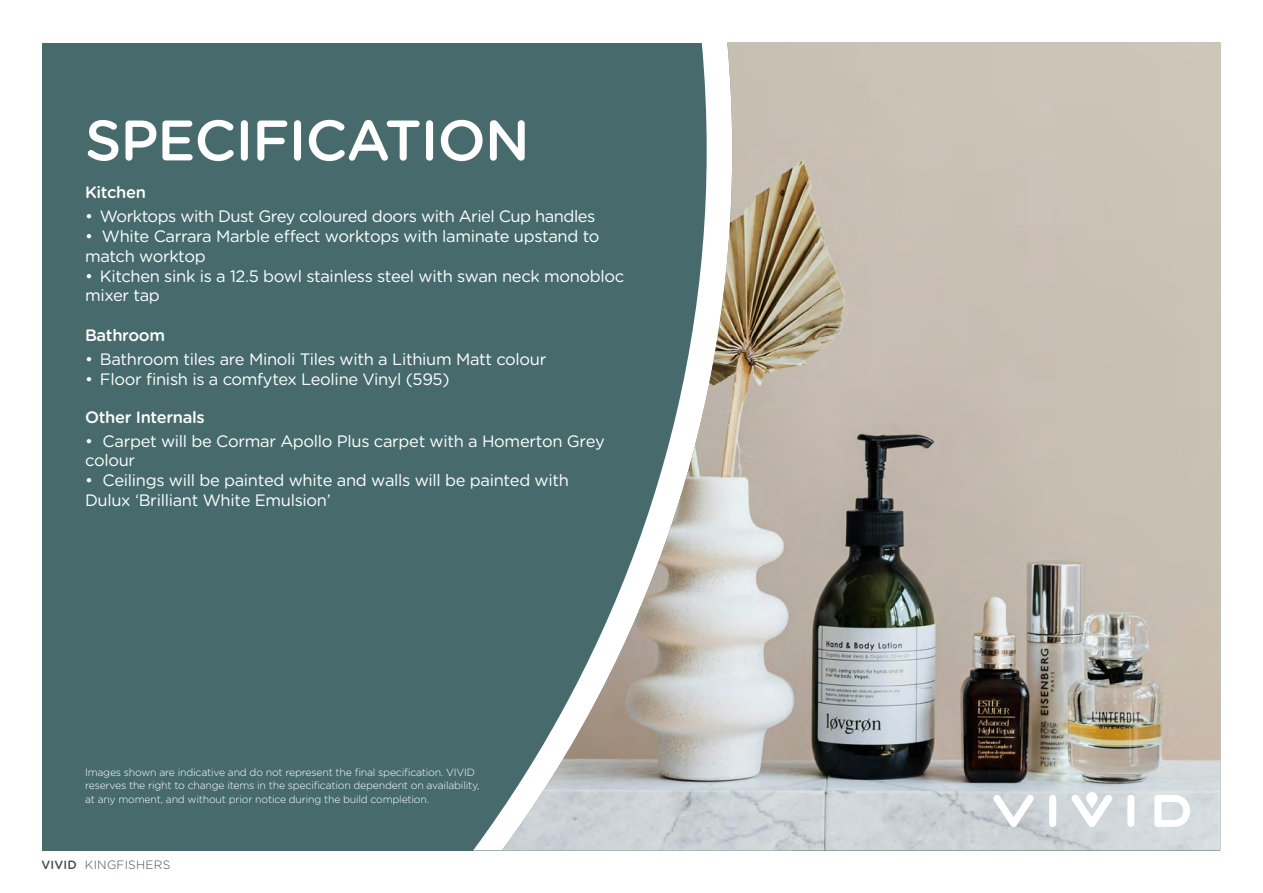
<style>
.page{position:relative;width:1263px;height:893px;background:#fff}
.page>*{position:absolute;margin:0;border:0;box-sizing:border-box;transform-origin:0 0}
.t1{font:500 57px "Gotham Rounded";letter-spacing:-.02em;color:#fff}
.t2{font:16.5px/19.8px "Gotham Rounded";letter-spacing:-.02em;color:#fff}
.t3{font:500 16.5px "Gotham Rounded";letter-spacing:-.02em;color:#fff}
.t4{font:300 12px "Gotham Rounded";letter-spacing:.02em;color:#464b54}
.t5{font:300 10.5px "Gotham Rounded";letter-spacing:-.02em;color:#fff}
.s1{font-weight:500}
</style>
<div class="page">
<div style="left:43px;top:43px;width:1177px;height:807px;background:#476b6d"></div>
<img style="left:502px;top:43px;width:718px;height:807px">
<div style="left:1049px;top:795px;width:7px;height:32px;background:#fff;border-radius:4px"></div>
<div style="left:1127px;top:795px;width:7px;height:32px;background:#fff;border-radius:4px"></div>
<svg style="left:1154px;top:795px;width:36px;height:32px"></svg>
<svg style="left:1071px;top:792px;width:41px;height:35px"></svg>
<svg style="left:993px;top:794px;width:41px;height:34px"></svg>
<p class="t1" style="left:85px;top:100px;width:446px">SPECIFICATION</p>
<p class="t3" style="left:85px;top:181px;width:62px">Kitchen</p>
<p class="t2" style="left:85px;top:206px;width:512px">• Worktops with Dust Grey coloured doors with Ariel Cup handles</p>
<p class="t2" style="left:85px;top:226px;width:516px">• White Carrara Marble effect worktops with laminate upstand to match worktop</p>
<p class="t2" style="left:85px;top:265px;width:541px">• Kitchen sink is a 12.5 bowl stainless steel with swan neck monobloc mixer tap</p>
<p class="t3" style="left:85px;top:323px;width:82px">Bathroom</p>
<p class="t2" style="left:85px;top:349px;width:463px">• Bathroom tiles are Minoli Tiles with a Lithium Matt colour</p>
<p class="t2" style="left:85px;top:368px;width:366px">• Floor finish is a comfytex Leoline Vinyl (595)</p>
<p class="t3" style="left:85px;top:405px;width:121px">Other Internals</p>
<p class="t2" style="left:85px;top:430px;width:521px">• Carpet will be Cormar Apollo Plus carpet with a Homerton Grey colour</p>
<p class="t2" style="left:85px;top:470px;width:485px">• Ceilings will be painted white and walls will be painted with<br>Dulux ‘Brilliant White Emulsion’</p>
<p class="t5" style="left:85px;top:765px;width:391px">Images shown are indicative and do not represent the final specification. VIVID</p>
<p class="t5" style="left:85px;top:778px;width:396px">reserves the right to change items in the specification dependent on availability,</p>
<p class="t5" style="left:85px;top:792px;width:346px">at any moment, and without prior notice during the build completion.</p>
<p class="t4" style="left:41px;top:856px;width:130px"><span class="s1">VIVID</span> KINGFISHERS</p>
</div>
